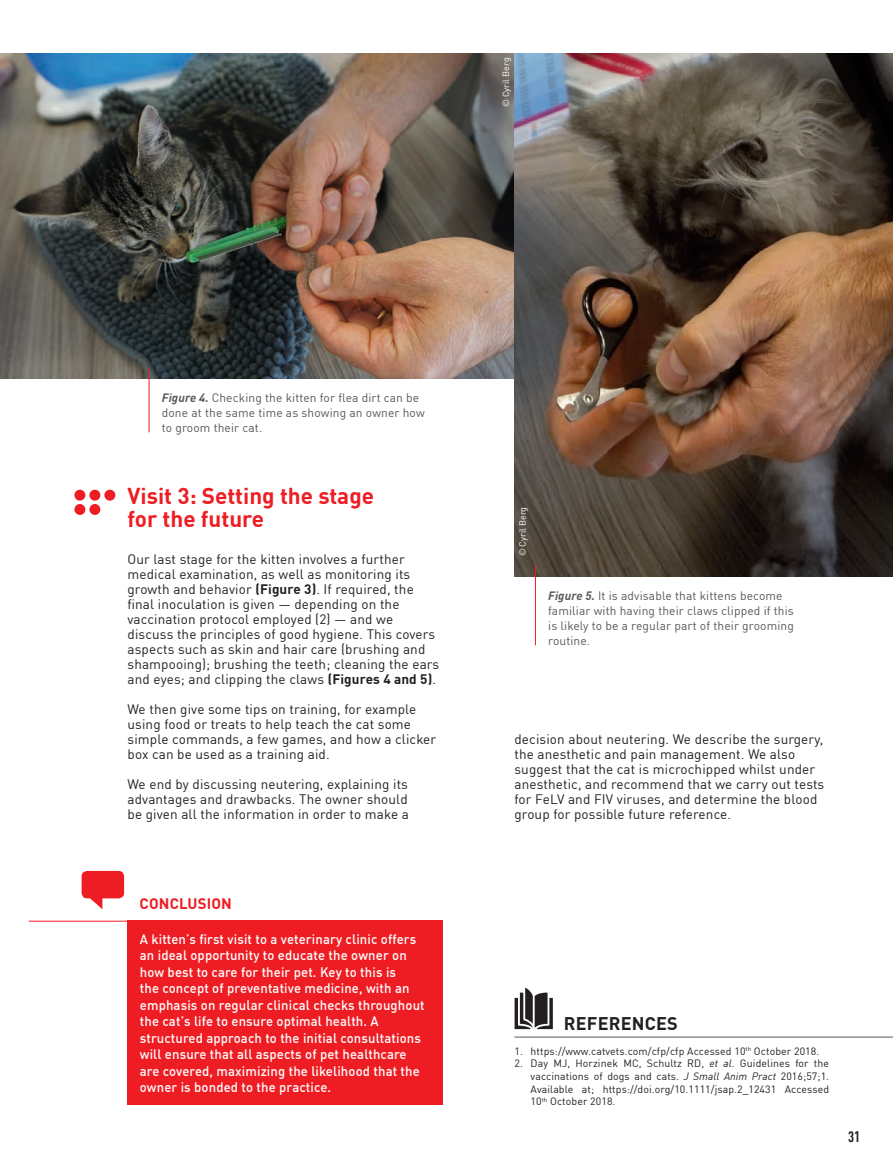
<style>
.page{position:relative;width:893px;height:1170px;background:#fff}
.page>*{position:absolute;margin:0;border:0;box-sizing:border-box;transform-origin:0 0}
.inter_niveau_1{font:700 22.5px/22.5px "DIN Pro";color:#ee1d23}
.REFERENCES{font:700 18px "DIN Pro";letter-spacing:.01em;color:#231f20}
.titre_encadré_rouge{font:700 15px "DIN Pro";letter-spacing:.01em;color:#ee1d23}
.t1{font:700 condensed 15px "DIN Pro";color:#231f20}
.GB_texte_courant{font:13.5px/15px "DIN Pro";letter-spacing:.01em;color:#231f20}
.texte_encadré_rouge{font:500 13.5px/16.5px "DIN Pro";letter-spacing:.01em;color:#fff}
.titre_legende_HAUT{font:12px/15px "DIN Pro";letter-spacing:.01em;color:#57585a}
.t2{font:10.5px/12.6px "DIN Pro";letter-spacing:.01em;color:#231f20;text-align:justify}
.t3{font:9px "DIN Pro";color:#fff}
.s1{font-weight:700;font-style:italic}
.s2{font-weight:700}
.s3{font-style:italic}
</style>
<div class="page">
<hr style="left:29px;top:920px;width:413px;height:1px;background:#ee1d23">
<svg style="left:82px;top:870px;width:42px;height:39px"></svg>
<div style="left:127px;top:920px;width:315px;height:185px;background:#ee1d23"></div>
<hr style="left:514px;top:1036px;width:379px;height:1px;background:#57585a">
<svg style="left:515px;top:987px;width:38px;height:41px"></svg>
<div style="left:74px;top:489px;width:11px;height:11px;background:#ee1d23;border-radius:50%"></div>
<div style="left:89px;top:489px;width:11px;height:11px;background:#ee1d23;border-radius:50%"></div>
<div style="left:104px;top:489px;width:11px;height:11px;background:#ee1d23;border-radius:50%"></div>
<div style="left:74px;top:504px;width:11px;height:11px;background:#ee1d23;border-radius:50%"></div>
<div style="left:89px;top:504px;width:11px;height:11px;background:#ee1d23;border-radius:50%"></div>
<img style="left:0;top:54px;width:514px;height:324px">
<hr style="left:149px;top:367px;width:1px;height:65px;background:#ee1d23">
<img style="left:514px;top:54px;width:379px;height:522px">
<hr style="left:535px;top:565px;width:1px;height:80px;background:#ee1d23">
<p class="t3" style="left:499px;top:107px;width:51px;rotate:-90deg">© Cyril Berg</p>
<p class="titre_legende_HAUT" style="left:162px;top:389px;width:264px"><span class="s1">Figure 4.</span> Checking the kitten for flea dirt can be done at the same time as showing an owner how to groom their cat.</p>
<p class="inter_niveau_1" style="left:128px;top:483px;width:248px">Visit 3: Setting the stage for the future</p>
<p class="GB_texte_courant" style="left:128px;top:551px;width:313px">Our last stage for the kitten involves a further medical examination, as well as monitoring its growth and behavior <span class="s2">(Figure 3)</span>. If required, the final inoculation is given — depending on the vaccination protocol employed (2) — and we discuss the principles of good hygiene. This covers aspects such as skin and hair care (brushing and shampooing); brushing the teeth; cleaning the ears and eyes; and clipping the claws <span class="s2">(Figures 4 and 5)</span>.</p>
<p class="GB_texte_courant" style="left:128px;top:701px;width:310px">We then give some tips on training, for example using food or treats to help teach the cat some simple commands, a few games, and how a clicker box can be used as a training aid.</p>
<p class="GB_texte_courant" style="left:128px;top:776px;width:283px;text-align:justify">We end by discussing neutering, explaining its advantages and drawbacks. The owner should be given all the information in order to make a</p>
<p class="titre_encadré_rouge" style="left:140px;top:891px;width:94px">CONCLUSION</p>
<p class="texte_encadré_rouge" style="left:140px;top:929px;width:286px">A kitten’s first visit to a veterinary clinic offers an ideal opportunity to educate the owner on how best to care for their pet. Key to this is<br>the concept of preventative medicine, with an emphasis on regular clinical checks throughout the cat’s life to ensure optimal health. A structured approach to the initial consultations will ensure that all aspects of pet healthcare are covered, maximizing the likelihood that the owner is bonded to the practice.</p>
<p class="t3" style="left:516px;top:556px;width:51px;rotate:-90deg">© Cyril Berg</p>
<p class="titre_legende_HAUT" style="left:548px;top:587px;width:247px"><span class="s1">Figure 5.</span> It is advisable that kittens become familiar with having their claws clipped if this is likely to be a regular part of their grooming routine.</p>
<p class="GB_texte_courant" style="left:514px;top:731px;width:311px">decision about neutering. We describe the surgery, the anesthetic and pain management. We also suggest that the cat is microchipped whilst under anesthetic, and recommend that we carry out tests for FeLV and FIV viruses, and determine the blood group for possible future reference.</p>
<p class="REFERENCES" style="left:564px;top:1009px;width:115px">REFERENCES</p>
<p class="t2" style="left:514px;top:1043px;width:306px">1. https://www.catvets.com/cfp/cfp Accessed 10<sup>th</sup> October 2018.</p>
<p class="t2" style="left:531px;top:1056px;width:300px;text-indent:-16px">2. Day MJ, Horzinek MC, Schultz RD, <span class="s3">et al</span>. Guidelines for the vaccinations of dogs and cats. <span class="s3">J Small Anim Pract</span> 2016;57;1.<br>Available at; https://doi.org/10.1111/jsap.2_12431 Accessed 10<sup>th</sup> October 2018.</p>
<p class="t1" style="left:848px;top:1125px;width:14px">31</p>
</div>
